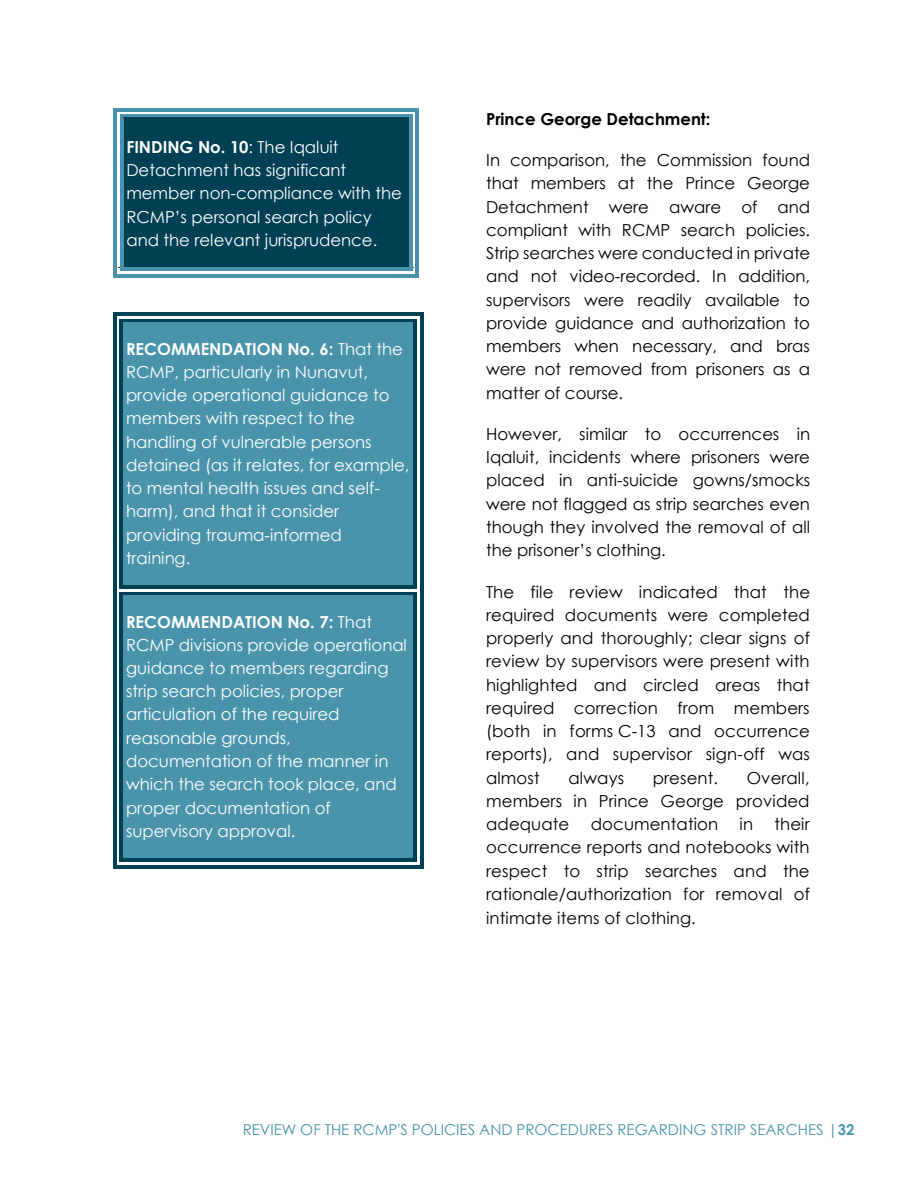
<style>
.page{position:relative;width:918px;height:1188px;background:#fff}
.page>*{position:absolute;margin:0;border:0;box-sizing:border-box;transform-origin:0 0}
.t1{font:16.5px/23.2px "Century Gothic";color:#000;text-align:justify}
.t2{font:16.5px/23.2px "Century Gothic";color:#fff}
.t3{font:700 16.5px "Century Gothic";color:#000}
.t4{font:15px "Century Gothic";color:#4994ab}
.s1{font-weight:700}
</style>
<div class="page">
<div style="left:123px;top:118px;width:286px;height:150px;background:#004054"></div>
<svg style="left:113px;top:108px;width:10px;height:10px"></svg>
<hr style="left:123px;top:108px;width:286px;height:3px;background:#4994ab">
<svg style="left:123px;top:114px;width:286px;height:4px"></svg>
<svg style="left:409px;top:108px;width:10px;height:10px"></svg>
<hr style="left:118px;top:268px;width:296px;height:1px;background:#004054">
<hr style="left:120px;top:118px;width:3px;height:150px;background:#4994ab">
<hr style="left:113px;top:118px;width:4px;height:150px;background:#4994ab">
<hr style="left:113px;top:268px;width:4px;height:10px;background:#4994ab">
<hr style="left:113px;top:274px;width:10px;height:4px;background:#4994ab">
<hr style="left:123px;top:274px;width:286px;height:4px;background:#4994ab">
<hr style="left:123px;top:268px;width:286px;height:3px;background:#4994ab">
<hr style="left:416px;top:118px;width:3px;height:150px;background:#4994ab">
<hr style="left:409px;top:118px;width:3px;height:150px;background:#4994ab">
<svg style="left:409px;top:268px;width:10px;height:10px"></svg>
<div style="left:123px;top:323px;width:291px;height:263px;background:#4994ab"></div>
<svg style="left:113px;top:313px;width:10px;height:10px"></svg>
<hr style="left:123px;top:313px;width:291px;height:3px;background:#004054">
<hr style="left:123px;top:319px;width:291px;height:3px;background:#004054">
<hr style="left:123px;top:322px;width:291px;height:1px;background:#4994ab">
<svg style="left:414px;top:313px;width:9px;height:10px"></svg>
<hr style="left:120px;top:323px;width:3px;height:263px;background:#004054">
<hr style="left:113px;top:323px;width:3px;height:263px;background:#004054">
<hr style="left:420px;top:323px;width:3px;height:263px;background:#004054">
<hr style="left:414px;top:323px;width:3px;height:263px;background:#004054">
<div style="left:123px;top:596px;width:291px;height:262px;background:#4994ab"></div>
<svg style="left:113px;top:586px;width:10px;height:10px"></svg>
<hr style="left:123px;top:586px;width:291px;height:3px;background:#004054">
<hr style="left:123px;top:592px;width:291px;height:3px;background:#004054">
<hr style="left:123px;top:595px;width:291px;height:1px;background:#4994ab">
<svg style="left:414px;top:586px;width:9px;height:10px"></svg>
<hr style="left:120px;top:596px;width:3px;height:263px;background:#004054">
<hr style="left:113px;top:596px;width:3px;height:263px;background:#004054">
<svg style="left:113px;top:859px;width:10px;height:9px"></svg>
<hr style="left:123px;top:865px;width:291px;height:3px;background:#004054">
<hr style="left:123px;top:859px;width:291px;height:3px;background:#004054">
<hr style="left:420px;top:596px;width:3px;height:263px;background:#004054">
<hr style="left:414px;top:596px;width:3px;height:263px;background:#004054">
<svg style="left:414px;top:859px;width:9px;height:9px"></svg>
<p class="t2" style="left:126px;top:135px;width:277px"><span class="s1">FINDING No. 10</span>: The Iqaluit<br>Detachment has significant member non-compliance with the<br>RCMP’s personal search policy and the relevant jurisprudence.</p>
<p class="t2" style="left:126px;top:336px;width:285px"><span class="s1">RECOMMENDATION No. 6:</span> That the<br>RCMP, particularly in Nunavut, provide operational guidance to members with respect to the handling of vulnerable persons detained (as it relates, for example, to mental health issues and self&shy;harm), and that it consider providing trauma-informed training.</p>
<p class="t2" style="left:126px;top:609px;width:282px"><span class="s1">RECOMMENDATION No. 7:</span> That<br>RCMP divisions provide operational guidance to members regarding strip search policies, proper articulation of the required reasonable grounds, documentation of the manner in which the search took place, and proper documentation of supervisory approval.</p>
<p class="t3" style="left:486px;top:108px;width:226px">Prince George Detachment:</p>
<p class="t1" style="left:486px;top:148px;width:326px">In comparison, the Commission found that members at the Prince George Detachment were aware of and compliant with RCMP search policies.<br>Strip searches were conducted in private and not video-recorded. In addition, supervisors were readily available to provide guidance and authorization to members when necessary, and bras were not removed from prisoners as a matter of course.</p>
<p class="t1" style="left:486px;top:422px;width:326px">However, similar to occurrences in Iqaluit, incidents where prisoners were placed in anti-suicide gowns/smocks were not flagged as strip searches even though they involved the removal of all the prisoner’s clothing.</p>
<p class="t1" style="left:486px;top:579px;width:326px">The file review indicated that the required documents were completed properly and thoroughly; clear signs of review by supervisors were present with highlighted and circled areas that required correction from members (both in forms C-13 and occurrence reports), and supervisor sign-off was almost</p>
<p class="t1" style="left:486px;top:765px;width:325px;text-indent:261px">Overall, members in Prince George provided adequate</p>
<p class="t1" style="left:569px;top:765px;width:57px">always</p>
<p class="t1" style="left:653px;top:765px;width:67px">present.</p>
<p class="t1" style="left:486px;top:812px;width:325px;text-indent:288px">their occurrence reports and notebooks with respect to strip searches and the rationale/authorization for removal of intimate items of clothing.</p>
<p class="t1" style="left:591px;top:812px;width:129px">documentation</p>
<p class="t1" style="left:739px;top:812px;width:15px">in</p>
<p class="t4" style="left:243px;top:1119px;width:613px">REVIEW OF THE RCMP'S POLICIES AND PROCEDURES REGARDING STRIP SEARCHES |<span class="s1">32</span></p>
</div>
